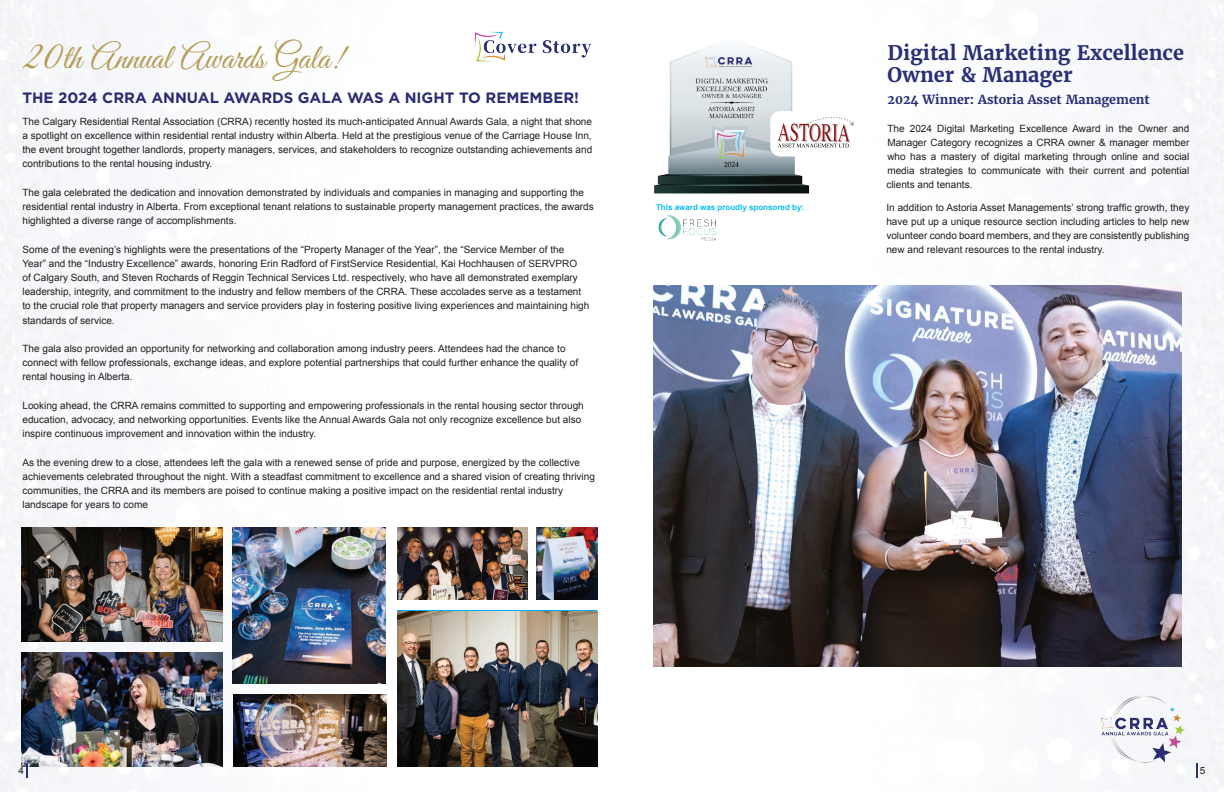
<style>
.page{position:relative;width:1224px;height:792px;background:#fff}
.page>*{position:absolute;margin:0;border:0;box-sizing:border-box;transform-origin:0 0}
.t1{font:35px "Great Vibes";color:#b59d56}
.t2{font:700 20px/22px "Merriweather";color:#2a2e74}
.t3{font:700 15px "Gotham";color:#2c2c73}
.t4{font:700 12.5px "Merriweather";color:#2a2e74}
.t5{font:10px/14.2px "Arial";color:#231f20}
.t6{font:700 8px "Arial";color:#0dbff2}
.s1{font-size:41px}
</style>
<div class="page">
<img style="left:0;top:0;width:1224px;height:792px">
<img style="left:1102px;top:696px;width:83px;height:67px">
<img style="left:653px;top:207px;width:69px;height:43px">
<img style="left:640px;top:25px;width:182px;height:178px">
<div style="left:770px;top:111px;width:98px;height:45px;background:#fff;border-radius:10px"></div>
<svg style="left:778px;top:117px;width:76px;height:31px"></svg>
<img style="left:653px;top:285px;width:529px;height:381px">
<img style="left:469px;top:25px;width:124px;height:41px">
<img style="left:537px;top:527px;width:60px;height:72px">
<img style="left:397px;top:611px;width:200px;height:155px">
<img style="left:397px;top:527px;width:131px;height:72px">
<img style="left:232px;top:527px;width:153px;height:156px">
<img style="left:233px;top:695px;width:153px;height:72px">
<img style="left:22px;top:527px;width:200px;height:114px">
<img style="left:22px;top:653px;width:200px;height:114px">
<svg style="left:26px;top:763px;width:1px;height:15px"></svg>
<svg style="left:1196px;top:764px;width:2px;height:14px"></svg>
<h1 class="t1" style="left:22px;top:38px;width:322px"><span class="s1">20</span>th Annual Awards Gala!</h1>
<h3 class="t3" style="left:22px;top:88px;width:558px">THE 2024 CRRA ANNUAL AWARDS GALA WAS A NIGHT TO REMEMBER!</h3>
<p class="t5" style="left:22px;top:114px;width:571px;text-align:justify">The Calgary Residential Rental Association (CRRA) recently hosted its much-anticipated Annual Awards Gala, a night that shone a spotlight on excellence within residential rental industry within Alberta. Held at the prestigious venue of the Carriage House Inn, the event brought together landlords, property managers, services, and stakeholders to recognize outstanding achievements and contributions to the rental housing industry.</p>
<p class="t5" style="left:22px;top:185px;width:573px">The gala celebrated the dedication and innovation demonstrated by individuals and companies in managing and supporting the residential rental industry in Alberta. From exceptional tenant relations to sustainable property management practices, the awards highlighted a diverse range of accomplishments.</p>
<p class="t5" style="left:22px;top:242px;width:568px">Some of the evening’s highlights were the presentations of the “Property Manager of the Year”, the “Service Member of the Year” and the “Industry Excellence” awards, honoring Erin Radford of FirstService Residential, Kai Hochhausen of SERVPRO<br>of Calgary South, and Steven Rochards of Reggin Technical Services Ltd. respectively, who have all demonstrated exemplary leadership, integrity, and commitment to the industry and fellow members of the CRRA. These accolades serve as a testament to the crucial role that property managers and service providers play in fostering positive living experiences and maintaining high standards of service.</p>
<p class="t5" style="left:22px;top:342px;width:557px">The gala also provided an opportunity for networking and collaboration among industry peers. Attendees had the chance to connect with fellow professionals, exchange ideas, and explore potential partnerships that could further enhance the quality of rental housing in Alberta.</p>
<p class="t5" style="left:22px;top:398px;width:563px">Looking ahead, the CRRA remains committed to supporting and empowering professionals in the rental housing sector through education, advocacy, and networking opportunities. Events like the Annual Awards Gala not only recognize excellence but also inspire continuous improvement and innovation within the industry.</p>
<p class="t5" style="left:22px;top:455px;width:574px">As the evening drew to a close, attendees left the gala with a renewed sense of pride and purpose, energized by the collective achievements celebrated throughout the night. With a steadfast commitment to excellence and a shared vision of creating thriving communities, the CRRA and its members are poised to continue making a positive impact on the residential rental industry landscape for years to come</p>
<p class="t6" style="left:656px;top:202px;width:150px">This award was proudly sponsored by:</p>
<h2 class="t2" style="left:888px;top:42px;width:298px">Digital Marketing Excellence<br>Owner &amp; Manager</h2>
<p class="t4" style="left:888px;top:92px;width:264px">2024 Winner: Astoria Asset Management</p>
<p class="t5" style="left:886px;top:122px;width:305px;text-align:justify">The 2024 Digital Marketing Excellence Award in the Owner and Manager Category recognizes a CRRA owner &amp; manager member who has a mastery of digital marketing through online and social media strategies to communicate with their current and potential clients and tenants.</p>
<p class="t5" style="left:886px;top:201px;width:304px;text-align:justify">In addition to Astoria Asset Managements’ strong traffic growth, they have put up a unique resource section including articles to help new volunteer condo board members, and they are consistently publishing new and relevant resources to the rental industry.</p>
<p class="t5" style="left:18px;top:763px;width:7px">4</p>
<p class="t5" style="left:1200px;top:764px;width:7px">5</p>
</div>
